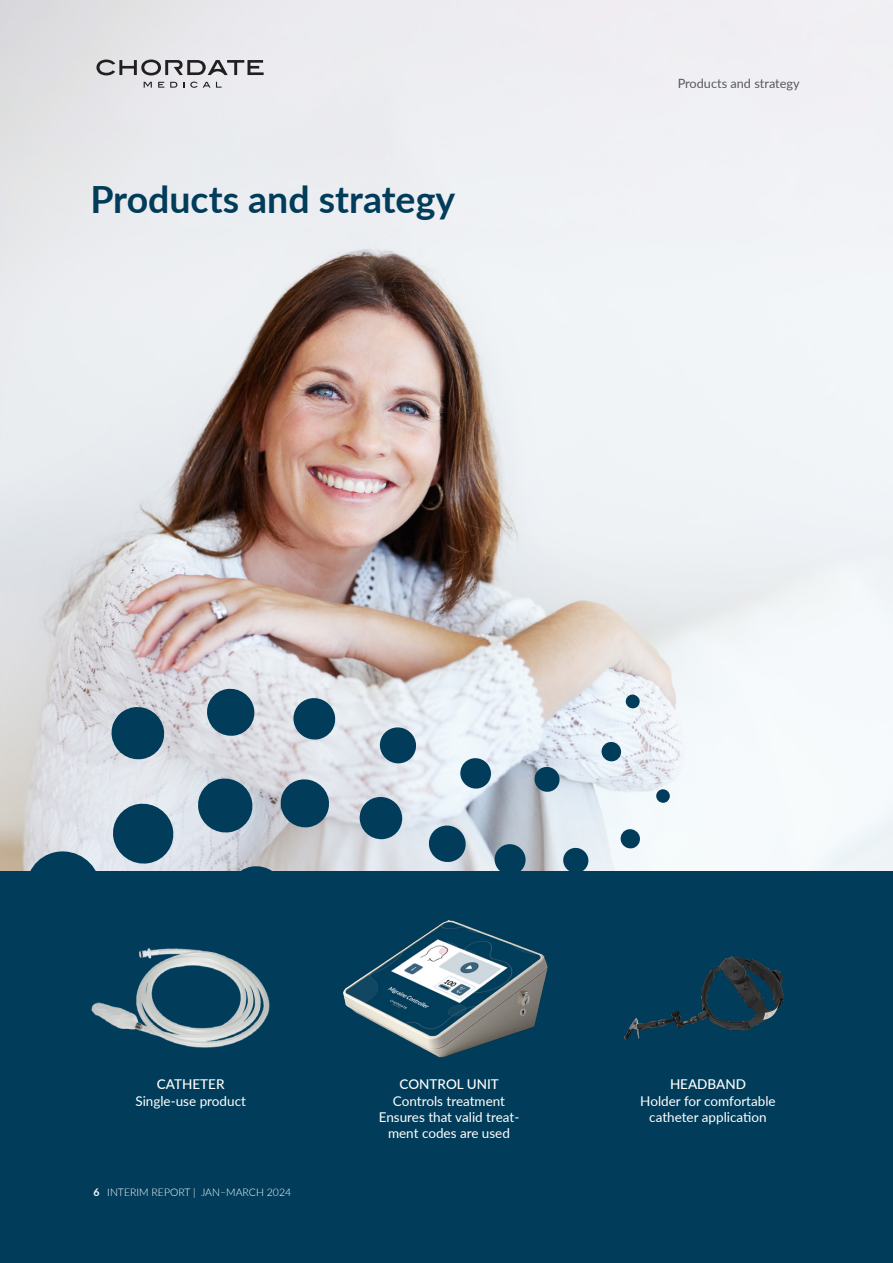
<style>
.page{position:relative;width:893px;height:1263px;background:#fff}
.page>*{position:absolute;margin:0;border:0;box-sizing:border-box;transform-origin:0 0}
.t1{font:700 37.5px "Lato";color:#013d5a}
.t2{font:13.5px/16.2px "Lato";color:#fff;text-align:center}
.t3{font:500 13.5px "Lato";color:#fff}
.t4{font:12.75px "Lato";color:#57585a}
.t5{font:300 10.5px "Lato";color:#fff}
.s1{font-weight:700}
</style>
<div class="page">
<img style="left:0;top:0;width:892px;height:872px">
<div style="left:359px;top:797px;width:44px;height:42px;background:#013d5a;border-radius:50%"></div>
<svg style="left:419px;top:816px;width:56px;height:56px;background:#8ea8b6"></svg>
<div style="left:494px;top:844px;width:32px;height:31px;background:#013d5a;border-radius:50%"></div>
<svg style="left:556px;top:841px;width:39px;height:31px"></svg>
<svg style="left:615px;top:824px;width:30px;height:29px"></svg>
<div style="left:656px;top:789px;width:14px;height:14px;background:#013d5a;border-radius:50%"></div>
<div style="left:380px;top:727px;width:36px;height:36px;background:#013d5a;border-radius:50%"></div>
<svg style="left:452px;top:750px;width:47px;height:47px"></svg>
<svg style="left:528px;top:760px;width:38px;height:38px"></svg>
<div style="left:601px;top:742px;width:20px;height:19px;background:#013d5a;border-radius:50%"></div>
<svg style="left:622px;top:691px;width:21px;height:21px"></svg>
<svg style="left:7px;top:676px;width:376px;height:196px;background:#aebbc4"></svg>
<hr style="left:892px;top:0;width:1px;height:1263px;background:#ebeef1">
<div style="left:0;top:872px;width:893px;height:391px;background:#013d5a"></div>
<img style="left:343px;top:920px;width:205px;height:138px">
<img style="left:624px;top:956px;width:161px;height:83px">
<img style="left:91px;top:948px;width:179px;height:100px">
<svg style="left:144px;top:82px;width:8px;height:6px"></svg>
<svg style="left:158px;top:82px;width:6px;height:6px"></svg>
<svg style="left:170px;top:82px;width:7px;height:6px"></svg>
<svg style="left:190px;top:82px;width:32px;height:6px"></svg>
<svg style="left:96px;top:60px;width:168px;height:15px;background:#9c9b9d"></svg>
<h1 class="t1" style="left:90px;top:172px;width:366px">Products and strategy</h1>
<p class="t4" style="left:678px;top:75px;width:124px">Products and strategy</p>
<p class="t3" style="left:157px;top:1075px;width:69px">CATHETER</p>
<p class="t2" style="left:135px;top:1092px;width:112px">Single-use product</p>
<p class="t5" style="left:94px;top:1185px;width:199px"><span class="s1">6</span> INTERIM REPORT | JAN–MARCH 2024</p>
<p class="t3" style="left:400px;top:1075px;width:101px">CONTROL UNIT</p>
<p class="t2" style="left:379px;top:1092px;width:142px">Controls treatment<br>Ensures that valid treat&shy;ment codes are used</p>
<p class="t3" style="left:670px;top:1075px;width:77px">HEADBAND</p>
<p class="t2" style="left:640px;top:1092px;width:137px">Holder for comfortable catheter application</p>
</div>
